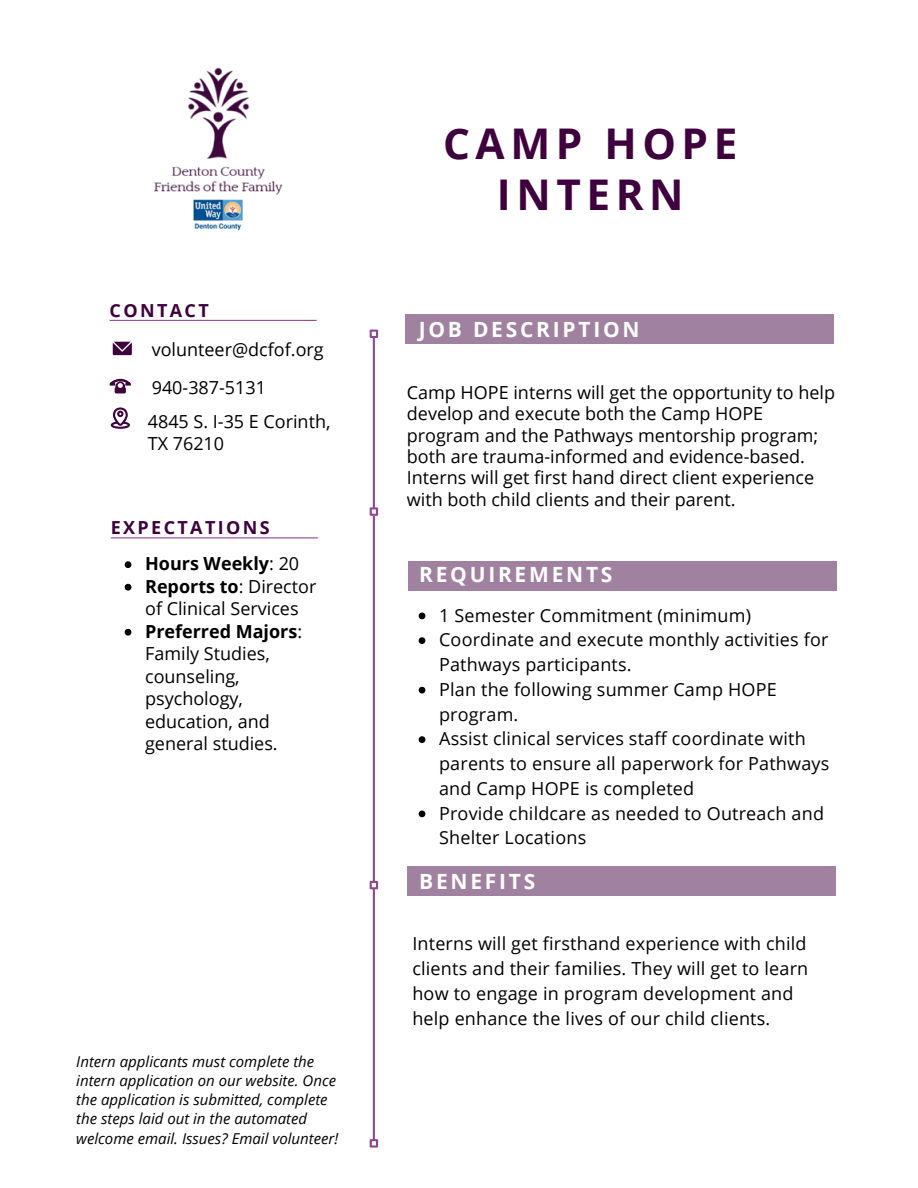
<style>
.page{position:relative;width:918px;height:1188px;background:#fff}
.page>*{position:absolute;margin:0;border:0;box-sizing:border-box;transform-origin:0 0}
.t1{font:700 42.3px/50.7px "Open Sans";letter-spacing:.13em;color:#3f003e;text-align:center}
.t2{font:700 21px "Open Sans";letter-spacing:.13em;color:#fff}
.t3{font:18px/24.8px "Open Sans";letter-spacing:.01em;color:#000}
.t4{font:700 18px "Open Sans";letter-spacing:.13em;color:#3f003e}
.t5{font:italic 15px/19.2px "Open Sans";color:#000}
.s1{font-weight:700}
</style>
<div class="page">
<img style="left:118px;top:51px;width:199px;height:199px;border-radius:50%">
<svg style="left:113px;top:342px;width:19px;height:13px"></svg>
<svg style="left:110px;top:379px;width:21px;height:14px"></svg>
<svg style="left:111px;top:407px;width:19px;height:22px"></svg>
<hr style="left:110px;top:320px;width:207px;height:1px;background:#8f4890">
<hr style="left:111px;top:537px;width:207px;height:1px;background:#8f4890">
<div style="left:405px;top:315px;width:429px;height:29px;background:#a0819f"></div>
<div style="left:409px;top:562px;width:428px;height:29px;background:#a0819f"></div>
<div style="left:407px;top:866px;width:428px;height:29px;background:#a0819f"></div>
<svg style="left:125px;top:561px;width:6px;height:7px"></svg>
<svg style="left:125px;top:584px;width:6px;height:7px"></svg>
<svg style="left:125px;top:629px;width:6px;height:7px"></svg>
<svg style="left:419px;top:613px;width:6px;height:6px"></svg>
<svg style="left:419px;top:637px;width:6px;height:7px"></svg>
<svg style="left:419px;top:687px;width:6px;height:7px"></svg>
<svg style="left:419px;top:736px;width:6px;height:7px"></svg>
<svg style="left:419px;top:811px;width:6px;height:6px"></svg>
<hr style="left:373px;top:338px;width:2px;height:170px;background:#8f4890">
<div style="left:370px;top:507px;width:8px;height:9px;border:2px solid #8f4890"></div>
<div style="left:370px;top:330px;width:8px;height:8px;border:2px solid #8f4890"></div>
<hr style="left:373px;top:516px;width:2px;height:365px;background:#8f4890">
<hr style="left:373px;top:889px;width:2px;height:251px;background:#8f4890">
<div style="left:370px;top:1139px;width:8px;height:9px;border:2px solid #8f4890"></div>
<div style="left:370px;top:881px;width:8px;height:8px;border:2px solid #8f4890"></div>
<p class="t4" style="left:110px;top:297px;width:101px">CONTACT</p>
<p class="t3" style="left:152px;top:336px;width:174px">volunteer@dcfof.org</p>
<p class="t3" style="left:148px;top:370px;width:184px;line-height:34.2px">940-387-5131<br>4845 S. I-35 E Corinth,</p>
<p class="t3" style="left:148px;top:431px;width:78px">TX 76210</p>
<p class="t4" style="left:111px;top:515px;width:160px">EXPECTATIONS</p>
<p class="t3" style="left:145px;top:552px;width:173px;line-height:22.5px"><span class="s1">Hours Weekly</span>: 20<br><span class="s1">Reports to</span>: Director of Clinical Services<br><span class="s1">Preferred Majors</span>:<br>Family Studies, counseling, psychology, education, and general studies.</p>
<p class="t5" style="left:76px;top:1052px;width:264px">Intern applicants must complete the intern application on our website. Once the application is submitted, complete the steps laid out in the automated welcome email. Issues? Email volunteer!</p>
<h1 class="t1" style="left:443px;top:117px;width:296px">CAMP HOPE<br>INTERN</h1>
<p class="t2" style="left:419px;top:315px;width:222px">JOB DESCRIPTION</p>
<p class="t3" style="left:407px;top:381px;width:430px;line-height:21.3px">Camp HOPE interns will get the opportunity to help develop and execute both the Camp HOPE program and the Pathways mentorship program; both are trauma-informed and evidence-based.<br>Interns will get first hand direct client experience with both child clients and their parent.</p>
<p class="t2" style="left:419px;top:559px;width:195px">REQUIREMENTS</p>
<p class="t3" style="left:439px;top:602px;width:392px">1 Semester Commitment (minimum)<br>Coordinate and execute monthly activities for Pathways participants.<br>Plan the following summer Camp HOPE program.<br>Assist clinical services staff coordinate with parents to ensure all paperwork for Pathways and Camp HOPE is completed<br>Provide childcare as needed to Outreach and Shelter Locations</p>
<p class="t2" style="left:419px;top:867px;width:118px">BENEFITS</p>
<p class="t3" style="left:412px;top:931px;width:397px">Interns will get firsthand experience with child clients and their families. They will get to learn how to engage in program development and help enhance the lives of our child clients.</p>
</div>
